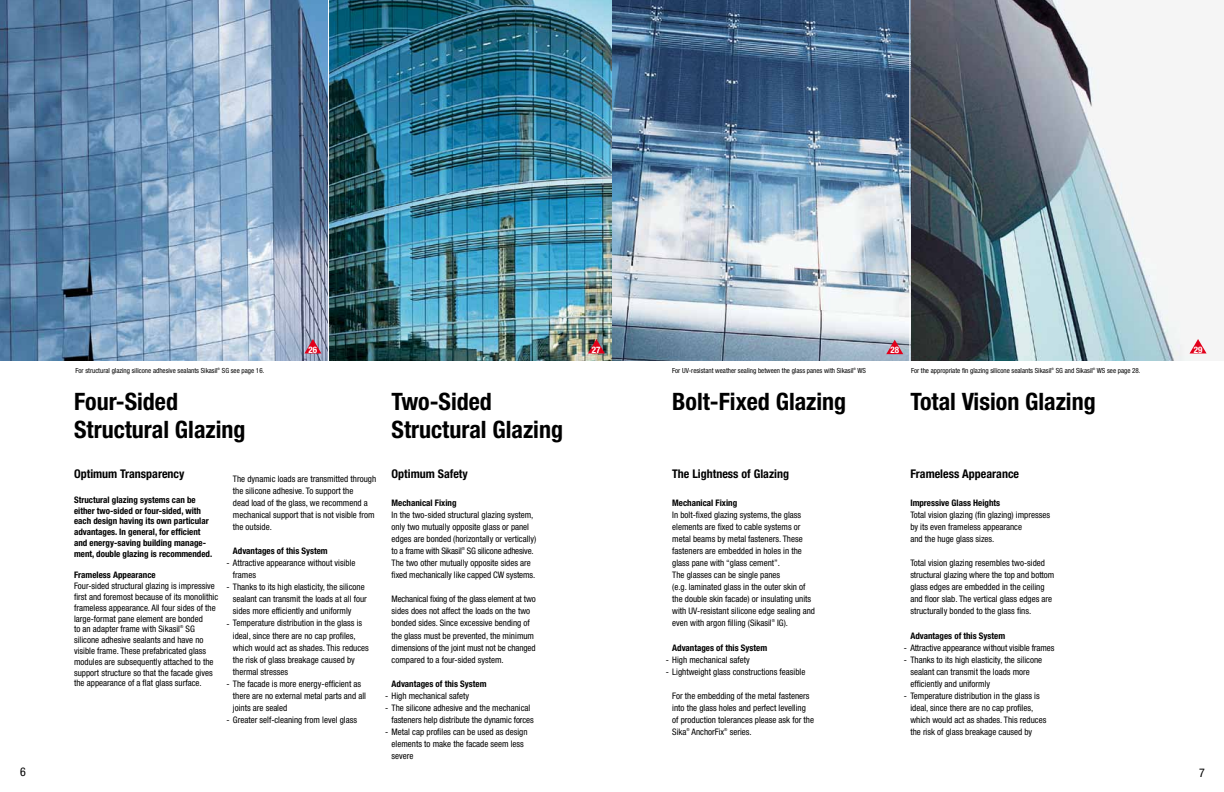
<style>
.page{position:relative;width:1224px;height:792px;background:#fff}
.page>*{position:absolute;margin:0;border:0;box-sizing:border-box;transform-origin:0 0}
.t1{font:700 condensed 24px/28.8px "Helvetica Neue";color:#000}
.t2{font:700 condensed 12px "Helvetica Neue";color:#000}
.t3{font:condensed 12px "Helvetica Neue";color:#000}
.t4{font:condensed 9px/12.1px "Helvetica Neue";color:#000}
.t5{font:700 condensed 9px/10.8px "Helvetica Neue";color:#000}
.t6{font:700 condensed 9px "Helvetica Neue";color:#fff}
.t7{font:condensed 7px "Helvetica Neue";color:#000}
.t8{font:condensed 4.1px "Helvetica Neue";color:#000}
</style>
<div class="page">
<img style="left:0;top:0;width:1207px;height:361px">
<svg style="left:304px;top:339px;width:17px;height:14px"></svg>
<svg style="left:588px;top:339px;width:17px;height:14px"></svg>
<hr style="left:328px;top:0;width:1px;height:362px;background:#fff">
<svg style="left:886px;top:340px;width:17px;height:14px"></svg>
<svg style="left:1190px;top:339px;width:17px;height:14px"></svg>
<hr style="left:910px;top:0;width:1px;height:362px;background:#fff">
<h2 class="t3" style="left:20px;top:765px;width:7px">6</h2>
<p class="t7" style="left:76px;top:367px;width:190px">For structural glazing silicone adhesive sealants Sikasil<sup>®</sup> SG see page 16.</p>
<p class="t6" style="left:309px;top:344px;width:10px">26</p>
<h1 class="t1" style="left:74px;top:386px;width:173px">Four-Sided<br>Structural Glazing</h1>
<h1 class="t1" style="left:392px;top:386px;width:173px">Two-Sided<br>Structural Glazing</h1>
<h2 class="t2" style="left:74px;top:466px;width:112px">Optimum Transparency</h2>
<p class="t5" style="left:74px;top:494px;width:140px">Structural glazing systems can be either two-sided or four-sided, with each design having its own particular advantages. In general, for efficient and energy-saving building manage&shy;ment, double glazing is recommended.</p>
<p class="t5" style="left:74px;top:570px;width:83px">Frameless Appearance</p>
<p class="t4" style="left:74px;top:581px;width:146px;line-height:10.8px">Four-sided structural glazing is impressive first and foremost because of its monolithic frameless appearance. All four sides of the large-format pane element are bonded<br>to an adapter frame with Sikasil<sup>®</sup> SG silicone adhesive sealants and have no visible frame. These prefabricated glass modules are subsequently attached to the support structure so that the facade gives the appearance of a flat glass surface.</p>
<h2 class="t2" style="left:392px;top:466px;width:78px">Optimum Safety</h2>
<p class="t5" style="left:392px;top:497px;width:66px">Mechanical Fixing</p>
<p class="t4" style="left:392px;top:509px;width:146px">In the two-sided structural glazing system, only two mutually opposite glass or panel edges are bonded (horizontally or vertically) to a frame with Sikasil</p>
<p class="t4" style="left:233px;top:473px;width:145px">The dynamic loads are transmitted through the silicone adhesive. To support the<br>dead load of the glass, we recommend a mechanical support that is not visible from the outside.</p>
<p class="t5" style="left:233px;top:545px;width:96px">Advantages of this System</p>
<p class="t4" style="left:233px;top:557px;width:124px;text-indent:-6px">- Attractive appearance without visible frames</p>
<p class="t4" style="left:233px;top:581px;width:135px;text-indent:-6px">- Thanks to its high elasticity, the silicone sealant can transmit the loads at all four sides more efficiently and uniformly</p>
<p class="t4" style="left:233px;top:617px;width:138px;text-indent:-6px">- Temperature distribution in the glass is ideal, since there are no cap profiles, which would act as shades. This reduces the risk of glass breakage caused by thermal stresses</p>
<p class="t4" style="left:233px;top:677px;width:135px;text-indent:-6px">- The facade is more energy-efficient as there are no external metal parts and all joints are sealed</p>
<p class="t4" style="left:226px;top:714px;width:132px">- Greater self-cleaning from level glass</p>
<p class="t8" style="left:462px;top:546px;width:5px">®</p>
<p class="t4" style="left:392px;top:545px;width:145px;text-indent:75px">SG silicone adhesive.<br>The two other mutually opposite sides are fixed mechanically like capped CW systems.</p>
<p class="t4" style="left:392px;top:593px;width:146px">Mechanical fixing of the glass element at two sides does not affect the loads on the two bonded sides. Since excessive bending of the glass must be prevented, the minimum dimensions of the joint must not be changed compared to a four-sided system.</p>
<p class="t5" style="left:392px;top:678px;width:96px">Advantages of this System</p>
<p class="t4" style="left:385px;top:689px;width:85px">- High mechanical safety</p>
<p class="t4" style="left:392px;top:702px;width:144px;text-indent:-6px">- The silicone adhesive and the mechanical fasteners help distribute the dynamic forces</p>
<p class="t4" style="left:392px;top:726px;width:137px;text-indent:-6px">- Metal cap profiles can be used as design elements to make the facade seem less severe</p>
<p class="t6" style="left:592px;top:344px;width:10px">27</p>
<p class="t6" style="left:890px;top:345px;width:10px">28</p>
<p class="t7" style="left:672px;top:367px;width:195px">For UV-resistant weather sealing between the glass panes with Sikasil<sup>®</sup> WS</p>
<p class="t7" style="left:911px;top:367px;width:231px">For the appropriate fin glazing silicone sealants Sikasil<sup>®</sup> SG and Sikasil<sup>®</sup> WS see page 28.</p>
<h1 class="t1" style="left:672px;top:386px;width:176px">Bolt-Fixed Glazing</h1>
<h1 class="t1" style="left:910px;top:386px;width:187px">Total Vision Glazing</h1>
<h2 class="t2" style="left:672px;top:466px;width:118px">The Lightness of Glazing</h2>
<p class="t5" style="left:672px;top:497px;width:66px">Mechanical Fixing</p>
<p class="t4" style="left:672px;top:509px;width:144px">In bolt-fixed glazing systems, the glass elements are fixed to cable systems or metal beams by metal fasteners. These fasteners are embedded in holes in the glass pane with “glass cement”.<br>The glasses can be single panes<br>(e.g. laminated glass in the outer skin of the double skin facade) or insulating units with UV-resistant silicone edge sealing and even with argon filling (Sikasil</p>
<p class="t8" style="left:772px;top:619px;width:5px">®</p>
<p class="t4" style="left:777px;top:617px;width:12px">IG).</p>
<p class="t5" style="left:672px;top:642px;width:96px">Advantages of this System</p>
<p class="t4" style="left:666px;top:653px;width:85px">- High mechanical safety</p>
<p class="t4" style="left:666px;top:665px;width:141px">- Lightweight glass constructions feasible</p>
<p class="t4" style="left:672px;top:690px;width:143px">For the embedding of the metal fasteners into the glass holes and perfect levelling of production tolerances please ask for the Sika<sup>®</sup> AnchorFix<sup>®</sup> series.</p>
<h2 class="t2" style="left:910px;top:467px;width:110px">Frameless Appearance</h2>
<p class="t5" style="left:910px;top:497px;width:91px">Impressive Glass Heights</p>
<p class="t4" style="left:910px;top:509px;width:141px">Total vision glazing (fin glazing) impresses by its even frameless appearance<br>and the huge glass sizes.</p>
<p class="t4" style="left:910px;top:557px;width:146px">Total vision glazing resembles two-sided structural glazing where the top and bottom glass edges are embedded in the ceiling and floor slab. The vertical glass edges are structurally bonded to the glass fins.</p>
<p class="t5" style="left:910px;top:630px;width:96px">Advantages of this System</p>
<p class="t4" style="left:904px;top:641px;width:152px">- Attractive appearance without visible frames</p>
<p class="t4" style="left:910px;top:653px;width:133px;text-indent:-6px">- Thanks to its high elasticity, the silicone sealant can transmit the loads more efficiently and uniformly</p>
<p class="t4" style="left:910px;top:689px;width:138px;text-indent:-6px">- Temperature distribution in the glass is ideal, since there are no cap profiles, which would act as shades. This reduces the risk of glass breakage caused by</p>
<p class="t6" style="left:1194px;top:344px;width:10px">29</p>
<h2 class="t3" style="left:1199px;top:766px;width:7px">7</h2>
</div>
